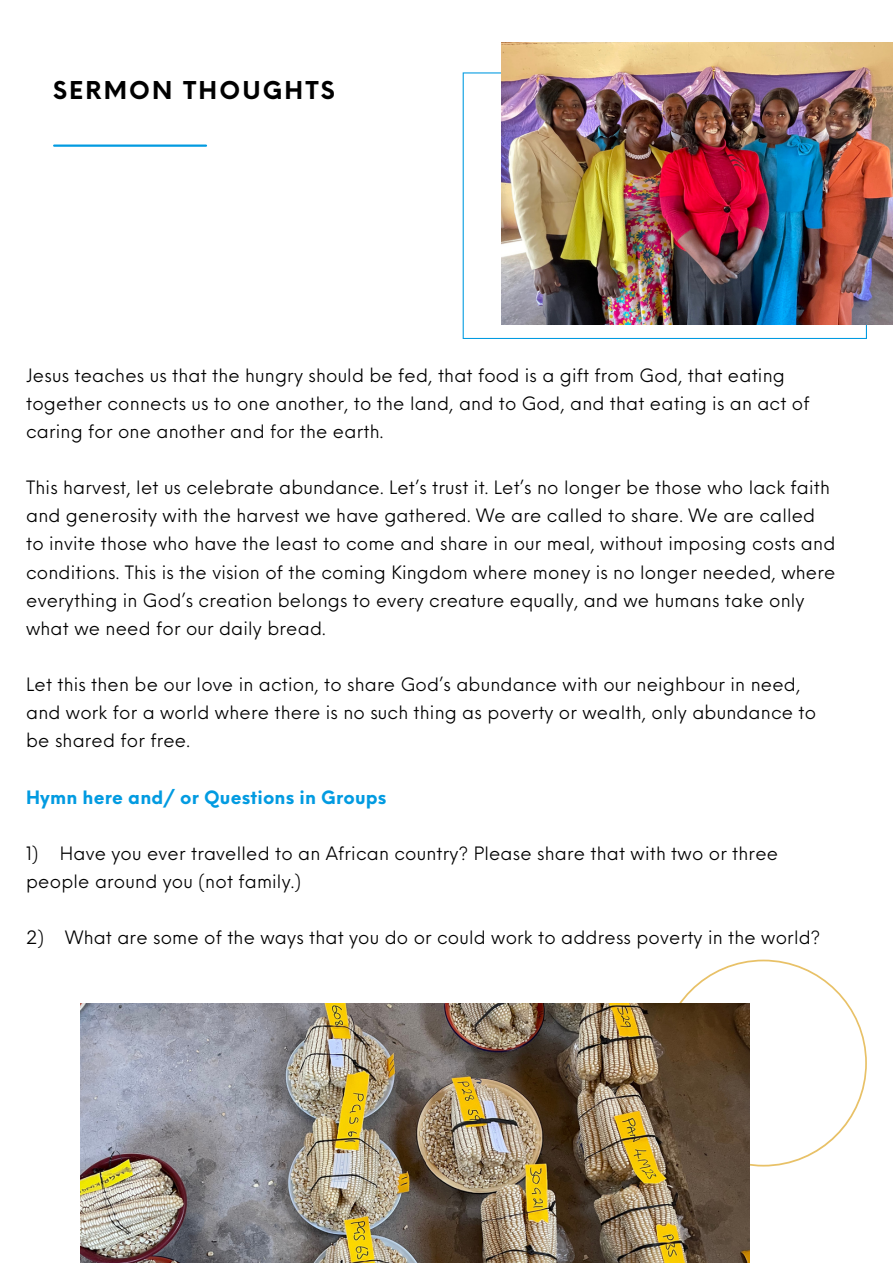
<style>
.page{position:relative;width:893px;height:1264px;background:#fff}
.page>*{position:absolute;margin:0;border:0;box-sizing:border-box;transform-origin:0 0}
.t1{font:700 24px "Neue Einstellung";letter-spacing:.09em;color:#000}
.t2{font:18px/28px "Neue Einstellung";letter-spacing:.01em;color:#000}
.t3{font:700 18px "Neue Einstellung";letter-spacing:.01em;color:#029be1}
</style>
<div class="page">
<svg style="left:679px;top:959px;width:187px;height:207px"></svg>
<hr style="left:54px;top:144px;width:152px;height:3px;background:#029be1">
<svg style="left:462px;top:72px;width:404px;height:267px"></svg>
<img style="left:501px;top:43px;width:391px;height:281px">
<img style="left:81px;top:1003px;width:668px;height:259px">
<p class="t1" style="left:53px;top:69px;width:283px">SERMON THOUGHTS</p>
<p class="t2" style="left:26px;top:359px;width:784px">Jesus teaches us that the hungry should be fed, that food is a gift from God, that eating together connects us to one another, to the land, and to God, and that eating is an act of caring for one another and for the earth.</p>
<p class="t2" style="left:26px;top:472px;width:810px">This harvest, let us celebrate abundance. Let’s trust it. Let’s no longer be those who lack faith and generosity with the harvest we have gathered. We are called to share. We are called to invite those who have the least to come and share in our meal, without imposing costs and conditions. This is the vision of the coming Kingdom where money is no longer needed, where everything in God’s creation belongs to every creature equally, and we humans take only what we need for our daily bread.</p>
<p class="t2" style="left:26px;top:668px;width:791px">Let this then be our love in action, to share God’s abundance with our neighbour in need, and work for a world where there is no such thing as poverty or wealth, only abundance to be shared for free.</p>
<p class="t3" style="left:26px;top:780px;width:362px">Hymn here and/ or Questions in Groups</p>
<p class="t2" style="left:26px;top:837px;width:753px">1) Have you ever travelled to an African country? Please share that with two or three people around you (not family.)</p>
<p class="t2" style="left:26px;top:921px;width:795px">2) What are some of the ways that you do or could work to address poverty in the world?</p>
</div>
